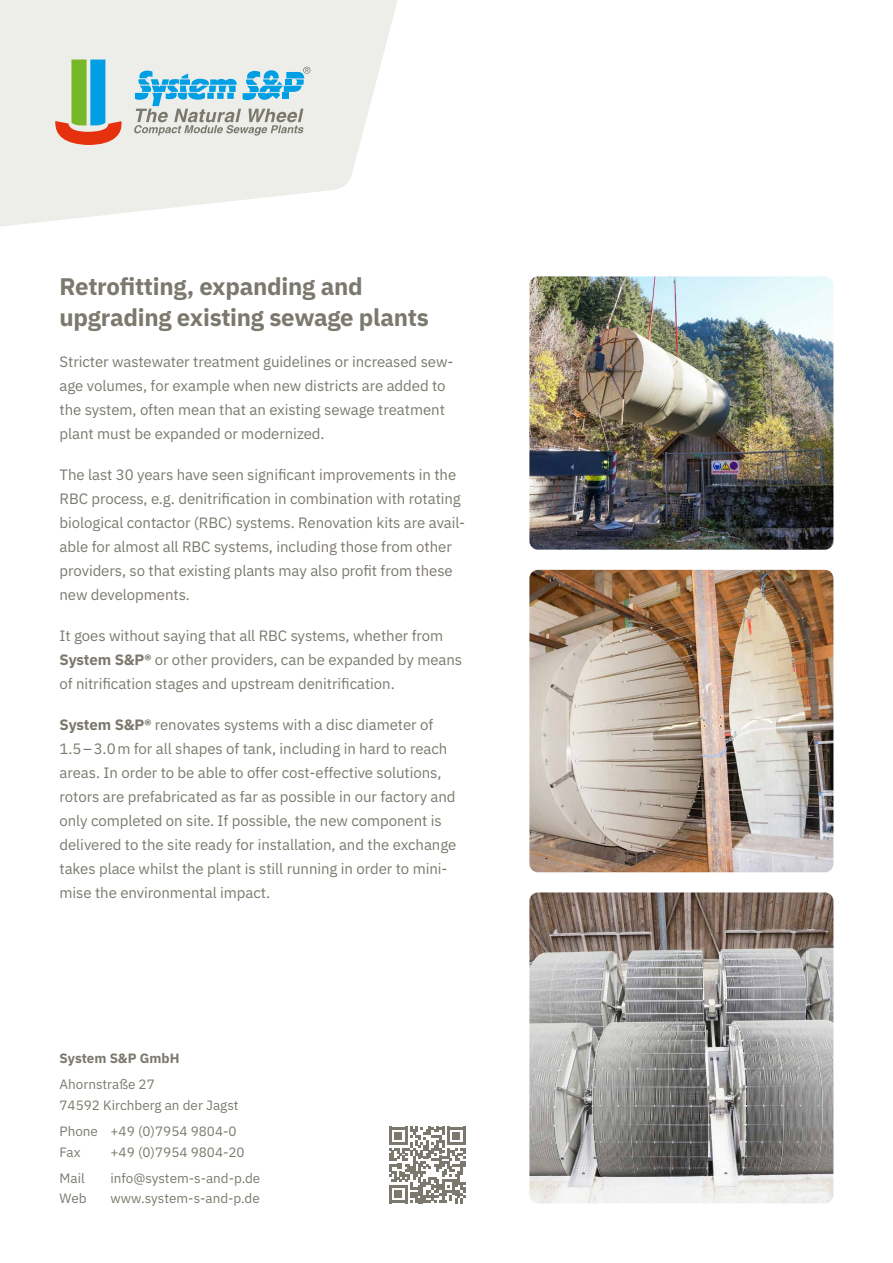
<style>
.page{position:relative;width:893px;height:1263px;background:#fff}
.page>*{position:absolute;margin:0;border:0;box-sizing:border-box;transform-origin:0 0}
.t1{font:700 24px/31.2px "IBM Plex Sans";letter-spacing:-.01em;color:#7b796e}
.t2{font:15px/24px "IBM Plex Sans";letter-spacing:-.005em;color:#7b796e}
.t3{font:13.5px/20.2px "IBM Plex Sans";color:#7b796e}
.t4{font:700 13.5px "IBM Plex Sans";color:#7b796e}
.s1{font-weight:700}
</style>
<div class="page">
<svg style="left:0;top:0;width:398px;height:227px;fill:#edede9"></svg>
<img style="left:529px;top:276px;width:304px;height:274px">
<img style="left:529px;top:570px;width:304px;height:302px">
<img style="left:529px;top:892px;width:304px;height:311px">
<svg style="left:389px;top:1127px;width:76px;height:76px"></svg>
<svg style="left:55px;top:60px;width:68px;height:85px;background:#afb8a4"></svg>
<svg style="left:134px;top:67px;width:176px;height:69px;background:#aeced8"></svg>
<h1 class="t1" style="left:60px;top:269px;width:371px">Retrofitting, expanding and upgrading existing sewage plants</h1>
<p class="t2" style="left:60px;top:349px;width:395px">Stricter wastewater treatment guidelines or increased sew&shy;age volumes, for example when new districts are added to the system, often mean that an existing sewage treatment plant must be expanded or modernized.</p>
<p class="t2" style="left:60px;top:462px;width:407px">The last 30 years have seen significant improvements in the RBC process, e.g. denitrification in combination with rotating biological contactor (RBC) systems. Renovation kits are avail&shy;able for almost all RBC systems, including those from other providers, so that existing plants may also profit from these new developments.</p>
<p class="t2" style="left:60px;top:623px;width:404px">It goes without saying that all RBC systems, whether from<br><span class="s1">System S&amp;P®</span> or other providers, can be expanded by means of nitrification stages and upstream denitrification.</p>
<p class="t2" style="left:60px;top:712px;width:398px"><span class="s1">System S&amp;P®</span> renovates systems with a disc diameter of 1.5–3.0m for all shapes of tank, including in hard to reach areas. In order to be able to offer cost-effective solutions, rotors are prefabricated as far as possible in our factory and only completed on site. If possible, the new component is delivered to the site ready for installation, and the exchange takes place whilst the plant is still running in order to mini&shy;mise the environmental impact.</p>
<p class="t4" style="left:60px;top:1047px;width:121px">System S&amp;P GmbH</p>
<p class="t3" style="left:60px;top:1073px;width:181px">Ahornstraße 27<br>74592 Kirchberg an der Jagst</p>
<p class="t3" style="left:60px;top:1120px;width:179px">Phone +49 (0)7954 9804-0<br>Fax</p>
<p class="t3" style="left:111px;top:1140px;width:136px">+49 (0)7954 9804-20</p>
<p class="t3" style="left:60px;top:1167px;width:27px">Mail</p>
<p class="t3" style="left:111px;top:1167px;width:151px">info@system-s-and-p.de</p>
<p class="t3" style="left:60px;top:1187px;width:29px">Web</p>
<p class="t3" style="left:111px;top:1187px;width:151px">www.system-s-and-p.de</p>
</div>
